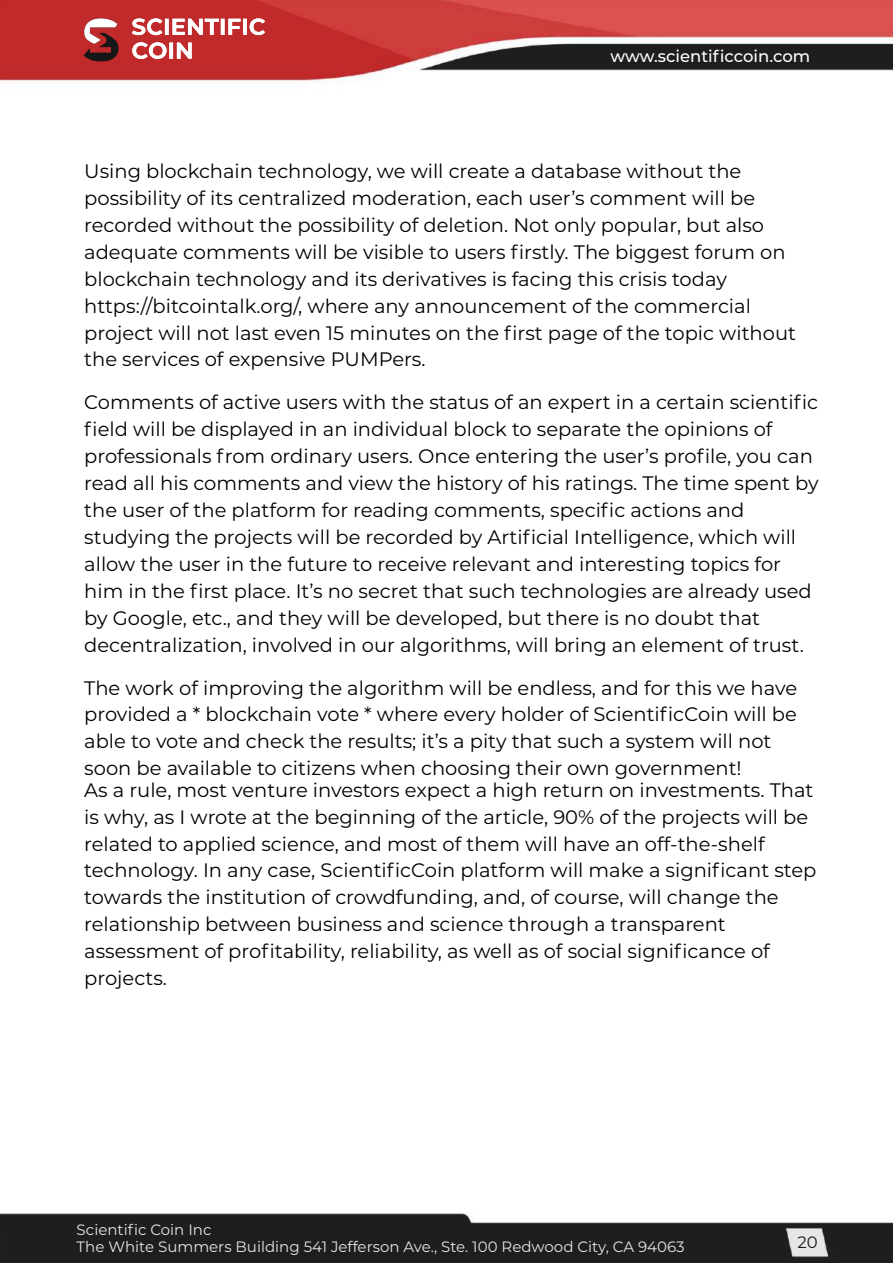
<style>
.page{position:relative;width:893px;height:1263px;background:#fff}
.page>*{position:absolute;margin:0;border:0;box-sizing:border-box;transform-origin:0 0}
.t1{font:19.5px/26.8px "Montserrat";color:#000}
.t2{font:500 16.5px "Montserrat";color:#fff}
.t3{font:16.5px "Montserrat";color:#1a1a1a}
.t4{font:15px/16.5px "Montserrat";color:#e6e6e6}
</style>
<div class="page">
<img style="left:0;top:0;width:893px;height:1263px">
<svg style="left:132px;top:18px;width:133px;height:41px"></svg>
<svg style="left:83px;top:17px;width:39px;height:45px"></svg>
<p class="t2" style="left:610px;top:46px;width:201px">www.scientificcoin.com</p>
<p class="t1" style="left:84px;top:158px;width:713px">Using blockchain technology, we will create a database without the possibility of its centralized moderation, each user’s comment will be recorded without the possibility of deletion. Not only popular, but also adequate comments will be visible to users firstly. The biggest forum on blockchain technology and its derivatives is facing this crisis today https://bitcointalk.org/, where any announcement of the commercial project will not last even 15 minutes on the first page of the topic without the services of expensive PUMPers.</p>
<p class="t1" style="left:84px;top:389px;width:736px">Comments of active users with the status of an expert in a certain scientific field will be displayed in an individual block to separate the opinions of professionals from ordinary users. Once entering the user’s profile, you can read all his comments and view the history of his ratings. The time spent by the user of the platform for reading comments, specific actions and studying the projects will be recorded by Artificial Intelligence, which will allow the user in the future to receive relevant and interesting topics for him in the first place. It’s no secret that such technologies are already used by Google, etc., and they will be developed, but there is no doubt that decentralization, involved in our algorithms, will bring an element of trust.</p>
<p class="t1" style="left:84px;top:674px;width:714px">The work of improving the algorithm will be endless, and for this we have provided a * blockchain vote * where every holder of ScientificСoin will be able to vote and check the results; it’s a pity that such a system will not soon be available to citizens when choosing their own government!</p>
<p class="t1" style="left:84px;top:776px;width:734px">As a rule, most venture investors expect a high return on investments. That is why, as I wrote at the beginning of the article, 90% of the projects will be related to applied science, and most of them will have an off-the-shelf technology. In any case, ScientificCoin platform will make a significant step towards the institution of crowdfunding, and, of course, will change the relationship between business and science through a transparent assessment of profitability, reliability, as well as of social significance of projects.</p>
<p class="t4" style="left:77px;top:1221px;width:610px">Scientific Coin Inc<br>The White Summers Building 541 Jefferson Ave., Ste. 100 Redwood City, CA 94063</p>
<p class="t3" style="left:797px;top:1231px;width:22px">20</p>
</div>
